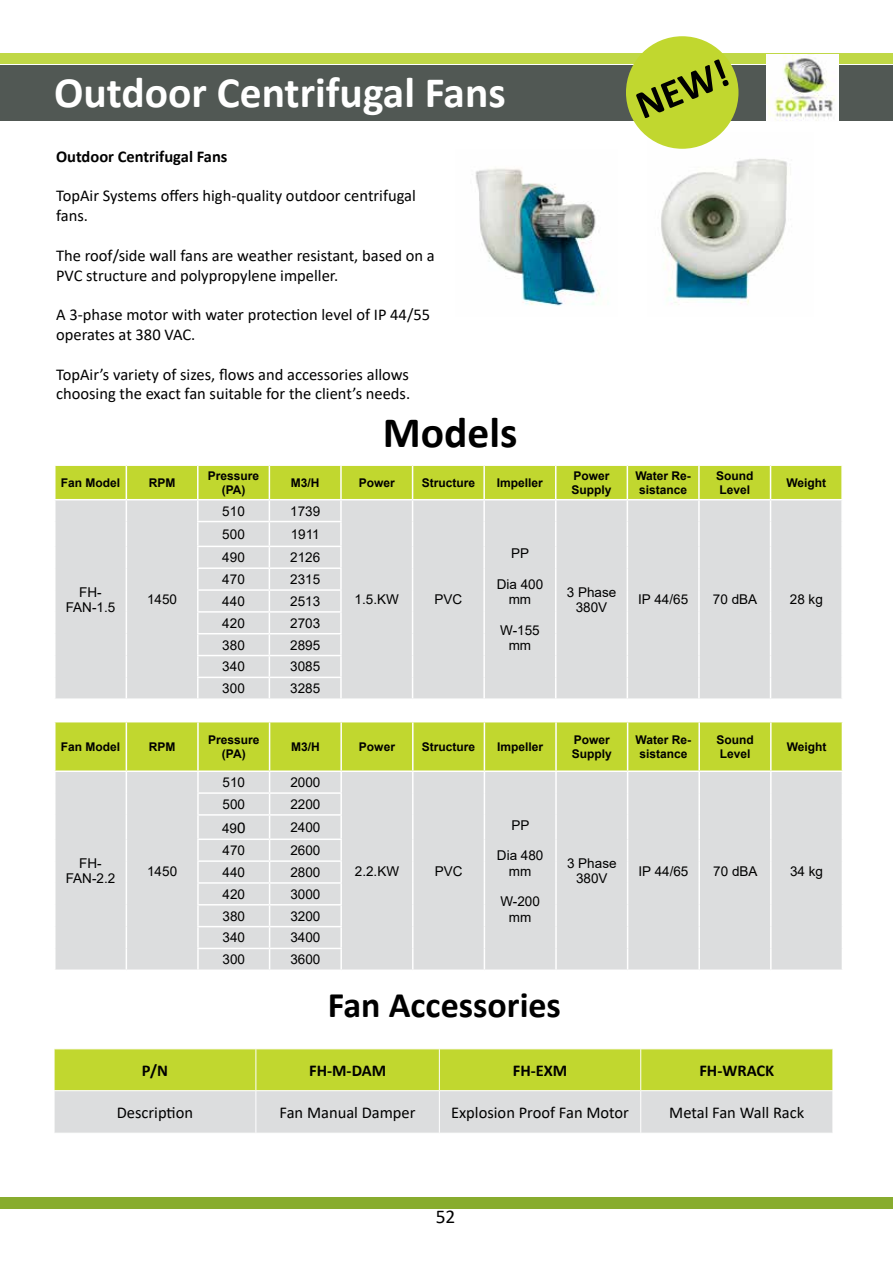
<style>
.page{position:relative;width:893px;height:1263px;background:#fff}
.page>*{position:absolute;margin:0;border:0;box-sizing:border-box;transform-origin:0 0}
.t1{font:700 43.5px "Calibri";color:#fff}
.t2{font:700 43.5px "Calibri";color:#000}
.t3{font:700 40.5px "Calibri";color:#000}
.t4{font:700 36px "Calibri";color:#000}
.t5{font:19.5px "Calibri";color:#000}
.t6{font:16.5px/19.8px "Calibri";color:#000}
.t7{font:700 16.5px "Calibri";color:#000}
.t8{font:13.5px/15.6px "Arial";color:#000;text-align:center}
.t9{font:700 12px/13.8px "Arial";color:#000}
.s1{font-family:"Calibri";font-size:16.5px}
</style>
<div class="page">
<div style="left:0;top:65px;width:893px;height:55px;background:#515854"></div>
<div style="left:0;top:53px;width:893px;height:11px;background:#c0d846"></div>
<div style="left:0;top:1198px;width:893px;height:11px;background:#88ac2e"></div>
<svg style="left:55px;top:465px;width:787px;height:233px;background:#d9ddc7"></svg>
<hr style="left:197px;top:678px;width:2px;height:20px;background:#fff">
<svg style="left:55px;top:722px;width:788px;height:247px;background:#d8ddbd"></svg>
<hr style="left:197px;top:949px;width:2px;height:20px;background:#fff">
<svg style="left:55px;top:1049px;width:777px;height:84px;background:#cfda88"></svg>
<hr style="left:640px;top:1049px;width:1px;height:41px;background:#fff">
<hr style="left:439px;top:1049px;width:1px;height:41px;background:#fff">
<hr style="left:255px;top:1049px;width:1px;height:41px;background:#fff">
<hr style="left:641px;top:1090px;width:192px;height:1px;background:#fff">
<hr style="left:439px;top:1090px;width:202px;height:1px;background:#fff">
<hr style="left:640px;top:1091px;width:1px;height:42px;background:#fff">
<hr style="left:256px;top:1090px;width:183px;height:1px;background:#fff">
<hr style="left:439px;top:1091px;width:1px;height:42px;background:#fff">
<hr style="left:54px;top:1090px;width:202px;height:1px;background:#fff">
<hr style="left:255px;top:1091px;width:1px;height:42px;background:#fff">
<img style="left:650px;top:134px;width:137px;height:170px">
<img style="left:475px;top:168px;width:126px;height:138px">
<div style="left:626px;top:36px;width:112px;height:113px;background:#c1d72f;border-radius:50%"></div>
<img style="left:767px;top:54px;width:72px;height:67px">
<h1 class="t1" style="left:54px;top:62px;width:453px">Outdoor Centrifugal Fans</h1>
<p class="t7" style="left:56px;top:145px;width:173px">Outdoor Centrifugal Fans</p>
<p class="t6" style="left:56px;top:186px;width:361px">TopAir Systems offers high-quality outdoor centrifugal fans.</p>
<p class="t6" style="left:56px;top:245px;width:380px">The roof/side wall fans are weather resistant, based on a<br>PVC structure and polypropylene impeller.</p>
<p class="t6" style="left:56px;top:304px;width:375px">A 3-phase motor with water protection level of IP 44/55 operates at 380 VAC.</p>
<p class="t6" style="left:56px;top:364px;width:356px">TopAir’s variety of sizes, flows and accessories allows choosing the exact fan suitable for the client’s needs.</p>
<h1 class="t2" style="left:383px;top:402px;width:136px">Models</h1>
<p class="t9" style="left:61px;top:476px;width:61px">Fan Model</p>
<p class="t9" style="left:149px;top:476px;width:28px">RPM</p>
<p class="t9" style="left:208px;top:469px;width:53px;text-align:center">Pressure (PA)</p>
<p class="t9" style="left:291px;top:476px;width:30px">M3/H</p>
<p class="t9" style="left:359px;top:476px;width:38px">Power</p>
<p class="t9" style="left:422px;top:476px;width:55px">Structure</p>
<p class="t9" style="left:497px;top:476px;width:48px">Impeller</p>
<p class="t9" style="left:572px;top:469px;width:42px">Power<br>Supply</p>
<p class="t8" style="left:222px;top:503px;width:24px">510</p>
<p class="t8" style="left:290px;top:503px;width:32px">1739</p>
<p class="t8" style="left:66px;top:584px;width:51px">FH-<br>FAN-1.5</p>
<p class="t8" style="left:147px;top:592px;width:32px">1450</p>
<p class="t8" style="left:222px;top:526px;width:24px">500</p>
<p class="t8" style="left:291px;top:526px;width:31px">1911</p>
<p class="t8" style="left:222px;top:550px;width:24px">490</p>
<p class="t8" style="left:290px;top:550px;width:32px">2126</p>
<p class="t8" style="left:222px;top:571px;width:24px">470</p>
<p class="t8" style="left:290px;top:571px;width:32px">2315</p>
<p class="t8" style="left:222px;top:593px;width:24px">440</p>
<p class="t8" style="left:290px;top:593px;width:32px">2513</p>
<p class="t8" style="left:222px;top:615px;width:24px">420</p>
<p class="t8" style="left:290px;top:615px;width:32px">2703</p>
<p class="t8" style="left:222px;top:637px;width:24px">380</p>
<p class="t8" style="left:290px;top:637px;width:32px">2895</p>
<p class="t8" style="left:222px;top:659px;width:24px">340</p>
<p class="t8" style="left:290px;top:659px;width:32px">3085</p>
<p class="t8" style="left:222px;top:681px;width:24px">300</p>
<p class="t8" style="left:290px;top:681px;width:32px">3285</p>
<p class="t8" style="left:355px;top:592px;width:46px">1.5.KW</p>
<p class="t8" style="left:434px;top:592px;width:29px">PVC</p>
<p class="t8" style="left:511px;top:546px;width:20px">PP</p>
<p class="t8" style="left:497px;top:576px;width:48px">Dia 400 mm</p>
<p class="t8" style="left:500px;top:622px;width:41px">W-155 mm</p>
<p class="t8" style="left:567px;top:584px;width:51px">3 Phase<br>380V</p>
<p class="t9" style="left:61px;top:740px;width:61px">Fan Model</p>
<p class="t9" style="left:149px;top:740px;width:28px">RPM</p>
<p class="t9" style="left:208px;top:733px;width:53px;text-align:center">Pressure (PA)</p>
<p class="t9" style="left:291px;top:740px;width:30px">M3/H</p>
<p class="t9" style="left:359px;top:740px;width:38px">Power</p>
<p class="t9" style="left:422px;top:740px;width:55px">Structure</p>
<p class="t9" style="left:497px;top:740px;width:48px">Impeller</p>
<p class="t9" style="left:572px;top:733px;width:42px">Power<br>Supply</p>
<p class="t8" style="left:222px;top:774px;width:24px">510</p>
<p class="t8" style="left:290px;top:774px;width:32px">2000</p>
<p class="t8" style="left:66px;top:855px;width:51px">FH-<br>FAN-2.2</p>
<p class="t8" style="left:147px;top:863px;width:32px">1450</p>
<p class="t8" style="left:222px;top:796px;width:24px">500</p>
<p class="t8" style="left:290px;top:796px;width:32px">2200</p>
<p class="t8" style="left:222px;top:821px;width:25px">49<span class="s1">0</span></p>
<p class="t8" style="left:290px;top:819px;width:32px">2400</p>
<p class="t8" style="left:222px;top:842px;width:24px">470</p>
<p class="t8" style="left:290px;top:842px;width:32px">2600</p>
<p class="t8" style="left:222px;top:864px;width:24px">440</p>
<p class="t8" style="left:290px;top:864px;width:32px">2800</p>
<p class="t8" style="left:222px;top:886px;width:24px">420</p>
<p class="t8" style="left:290px;top:886px;width:32px">3000</p>
<p class="t8" style="left:222px;top:908px;width:24px">380</p>
<p class="t8" style="left:290px;top:908px;width:32px">3200</p>
<p class="t8" style="left:222px;top:930px;width:24px">340</p>
<p class="t8" style="left:290px;top:930px;width:32px">3400</p>
<p class="t8" style="left:222px;top:952px;width:24px">300</p>
<p class="t8" style="left:290px;top:952px;width:32px">3600</p>
<p class="t8" style="left:355px;top:863px;width:46px">2.2.KW</p>
<p class="t8" style="left:435px;top:863px;width:29px">PVC</p>
<p class="t8" style="left:511px;top:817px;width:20px">PP</p>
<p class="t8" style="left:497px;top:847px;width:48px">Dia 480 mm</p>
<p class="t8" style="left:500px;top:893px;width:41px">W-200 mm</p>
<p class="t8" style="left:567px;top:855px;width:51px">3 Phase<br>380V</p>
<h3 class="t4" style="left:328px;top:979px;width:235px">Fan Accessories</h3>
<h2 class="t3" style="left:627px;top:80px;width:98px;rotate:-22deg">NEW!</h2>
<p class="t9" style="left:635px;top:469px;width:57px;text-align:center">Water Re&shy;sistance</p>
<p class="t9" style="left:716px;top:469px;width:39px">Sound<br>Level</p>
<p class="t9" style="left:786px;top:476px;width:41px">Weight</p>
<p class="t8" style="left:638px;top:592px;width:52px">IP 44/65</p>
<p class="t8" style="left:713px;top:592px;width:46px">70 dBA</p>
<p class="t8" style="left:790px;top:592px;width:35px">28 kg</p>
<p class="t9" style="left:636px;top:733px;width:57px;text-align:center">Water Re&shy;sistance</p>
<p class="t9" style="left:716px;top:733px;width:39px">Sound<br>Level</p>
<p class="t9" style="left:787px;top:740px;width:41px">Weight</p>
<p class="t8" style="left:638px;top:863px;width:52px">IP 44/65</p>
<p class="t8" style="left:713px;top:863px;width:46px">70 dBA</p>
<p class="t8" style="left:790px;top:863px;width:35px">34 kg</p>
<p class="t7" style="left:142px;top:1059px;width:28px">P/N</p>
<p class="t7" style="left:309px;top:1059px;width:78px">FH-M-DAM</p>
<p class="t7" style="left:513px;top:1059px;width:56px">FH-EXM</p>
<p class="t7" style="left:699px;top:1059px;width:76px">FH-WRACK</p>
<p class="t6" style="left:117px;top:1102px;width:78px">Description</p>
<p class="t6" style="left:280px;top:1102px;width:138px">Fan Manual Damper</p>
<p class="t6" style="left:451px;top:1102px;width:179px">Explosion Proof Fan Motor</p>
<p class="t6" style="left:669px;top:1102px;width:137px">Metal Fan Wall Rack</p>
<p class="t5" style="left:436px;top:1203px;width:21px">52</p>
</div>
